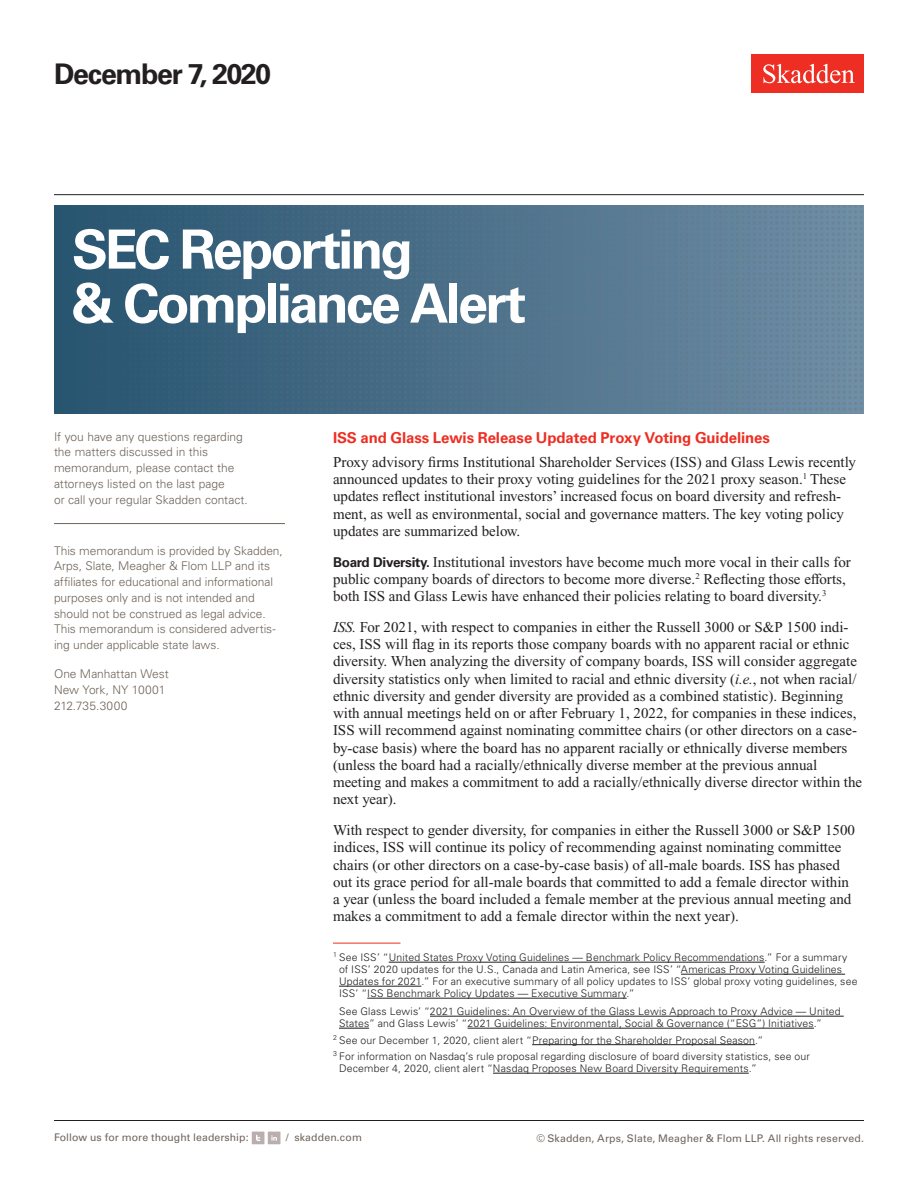
<style>
.page{position:relative;width:918px;height:1188px;background:#fff}
.page>*{position:absolute;margin:0;border:0;box-sizing:border-box;transform-origin:0 0}
.Title_Practice_Speci{font:700 54px/54px "Univers LT Std";letter-spacing:-.055em;color:#fff}
.Title_date{font:700 28.5px "Univers LT Std";letter-spacing:-.045em;color:#231f20}
.Main_Body{font:15px/17.2px "Times New Roman PS Std";color:#231f20}
.First_Level_Heading{font:700 15px "Univers LT Std";letter-spacing:-.005em;color:#ee2e22}
.Sidebar_body_rule_be{font:300 12px/15.8px "Univers LT Std";letter-spacing:-.005em;color:#6f645a}
.Footnote{font:300 10.5px/12px "Univers LT Std";letter-spacing:.015em;color:#231f20}
.t1{font:10.5px "Univers LT Std";letter-spacing:.01em;color:#6f645a}
.s1{font-family:"Univers LT Std";font-weight:700;font-size:13.5px}
.s2{font-style:italic}
</style>
<div class="page">
<div style="left:752px;top:54px;width:112px;height:39px;background:#ee2e22"></div>
<svg style="left:763px;top:64px;width:92px;height:19px"></svg>
<hr style="left:54px;top:1120px;width:810px;height:1px;background:#231f20">
<hr style="left:54px;top:194px;width:810px;height:1px;background:#231f20">
<div style="left:252px;top:1132px;width:12px;height:12px;background:#baaeae"></div>
<svg style="left:256px;top:1135px;width:4px;height:6px"></svg>
<div style="left:268px;top:1132px;width:12px;height:12px;background:#baaeae"></div>
<svg style="left:271px;top:1135px;width:6px;height:6px"></svg>
<img style="left:54px;top:206px;width:810px;height:208px">
<hr style="left:54px;top:523px;width:231px;height:1px;background:#6f645a">
<hr style="left:333px;top:943px;width:68px;height:1px;background:#ee2e22">
<hr style="left:389px;top:962px;width:376px;height:1px;background:#231f20">
<hr style="left:681px;top:974px;width:164px;height:1px;background:#231f20">
<hr style="left:339px;top:986px;width:82px;height:1px;background:#231f20">
<hr style="left:367px;top:998px;width:260px;height:1px;background:#231f20">
<hr style="left:430px;top:1016px;width:414px;height:1px;background:#231f20">
<hr style="left:339px;top:1028px;width:30px;height:1px;background:#231f20">
<hr style="left:468px;top:1028px;width:346px;height:1px;background:#231f20">
<hr style="left:532px;top:1044px;width:223px;height:1px;background:#231f20">
<hr style="left:493px;top:1073px;width:256px;height:1px;background:#231f20">
<p class="Title_date" style="left:54px;top:57px;width:219px">December 7, 2020</p>
<h1 class="Title_Practice_Speci" style="left:72px;top:223px;width:456px">SEC Reporting<br>&amp; Compliance Alert</h1>
<p class="Sidebar_body_rule_be" style="left:54px;top:429px;width:195px">If you have any questions regarding the matters discussed in this memorandum, please contact the attorneys listed on the last page<br>or call your regular Skadden contact.</p>
<p class="Sidebar_body_rule_be" style="left:54px;top:543px;width:230px">This memorandum is provided by Skadden, Arps, Slate, Meagher &amp; Flom LLP and its affiliates for educational and informational purposes only and is not intended and should not be construed as legal advice.<br>This memorandum is considered advertis&shy;ing under applicable state laws.</p>
<p class="Sidebar_body_rule_be" style="left:54px;top:666px;width:116px">One Manhattan West<br>New York, NY 10001<br>212.735.3000</p>
<h1 class="First_Level_Heading" style="left:333px;top:429px;width:439px">ISS and Glass Lewis Release Updated Proxy Voting Guidelines</h1>
<p class="Main_Body" style="left:333px;top:453px;width:525px">Proxy advisory firms Institutional Shareholder Services (ISS) and Glass Lewis recently announced updates to their proxy voting guidelines for the 2021 proxy season.<sup>1</sup> These updates reflect institutional investors’ increased focus on board diversity and refresh&shy;ment, as well as environmental, social and governance matters. The key voting policy updates are summarized below.</p>
<p class="Main_Body" style="left:333px;top:553px;width:519px"><span class="s1">Board Diversity.</span> Institutional investors have become much more vocal in their calls for public company boards of directors to become more diverse.<sup>2</sup> Reflecting those efforts, both ISS and Glass Lewis have enhanced their policies relating to board diversity.<sup>3</sup></p>
<p class="Main_Body" style="left:333px;top:618px;width:531px"><span class="s2">ISS.</span> For 2021, with respect to companies in either the Russell 3000 or S&amp;P 1500 indi&shy;ces, ISS will flag in its reports those company boards with no apparent racial or ethnic diversity. When analyzing the diversity of company boards, ISS will consider aggregate diversity statistics only when limited to racial and ethnic diversity (<span class="s2">i.e.</span>, not when racial/ ethnic diversity and gender diversity are provided as a combined statistic). Beginning with annual meetings held on or after February 1, 2022, for companies in these indices, ISS will recommend against nominating committee chairs (or other directors on a case&shy;by-case basis) where the board has no apparent racially or ethnically diverse members (unless the board had a racially/ethnically diverse member at the previous annual meeting and makes a commitment to add a racially/ethnically diverse director within the next year).</p>
<p class="Main_Body" style="left:333px;top:822px;width:524px">With respect to gender diversity, for companies in either the Russell 3000 or S&amp;P 1500 indices, ISS will continue its policy of recommending against nominating committee chairs (or other directors on a case-by-case basis) of all-male boards. ISS has phased out its grace period for all-male boards that committed to add a female director within a year (unless the board included a female member at the previous annual meeting and makes a commitment to add a female director within the next year).</p>
<p class="Footnote" style="left:339px;top:951px;width:520px;text-indent:-6px"><sup>1</sup> See ISS’ “United States Proxy Voting Guidelines — Benchmark Policy Recommendations.” For a summary of ISS’ 2020 updates for the U.S., Canada and Latin America, see ISS’ “Americas Proxy Voting Guidelines Updates for 2021.” For an executive summary of all policy updates to ISS’ global proxy voting guidelines, see ISS’ “ISS Benchmark Policy Updates — Executive Summary.”</p>
<p class="Footnote" style="left:339px;top:1005px;width:503px">See Glass Lewis’ “2021 Guidelines: An Overview of the Glass Lewis Approach to Proxy Advice — United<br>States” and Glass Lewis’ “2021 Guidelines: Environmental, Social &amp; Governance (“ESG”) Initiatives.”</p>
<p class="Footnote" style="left:333px;top:1034px;width:432px"><sup>2</sup> See our December 1, 2020, client alert “Preparing for the Shareholder Proposal Season.”</p>
<p class="Footnote" style="left:339px;top:1050px;width:472px;text-indent:-6px"><sup>3</sup> For information on Nasdaq’s rule proposal regarding disclosure of board diversity statistics, see our<br>December 4, 2020, client alert “Nasdaq Proposes New Board Diversity Requirements.”</p>
<p class="t1" style="left:54px;top:1131px;width:196px">Follow us for more thought leadership:</p>
<p class="t1" style="left:286px;top:1131px;width:77px">/ skadden.com</p>
<p class="t1" style="left:536px;top:1132px;width:329px">© Skadden, Arps, Slate, Meagher &amp; Flom LLP. All rights reserved.</p>
</div>
